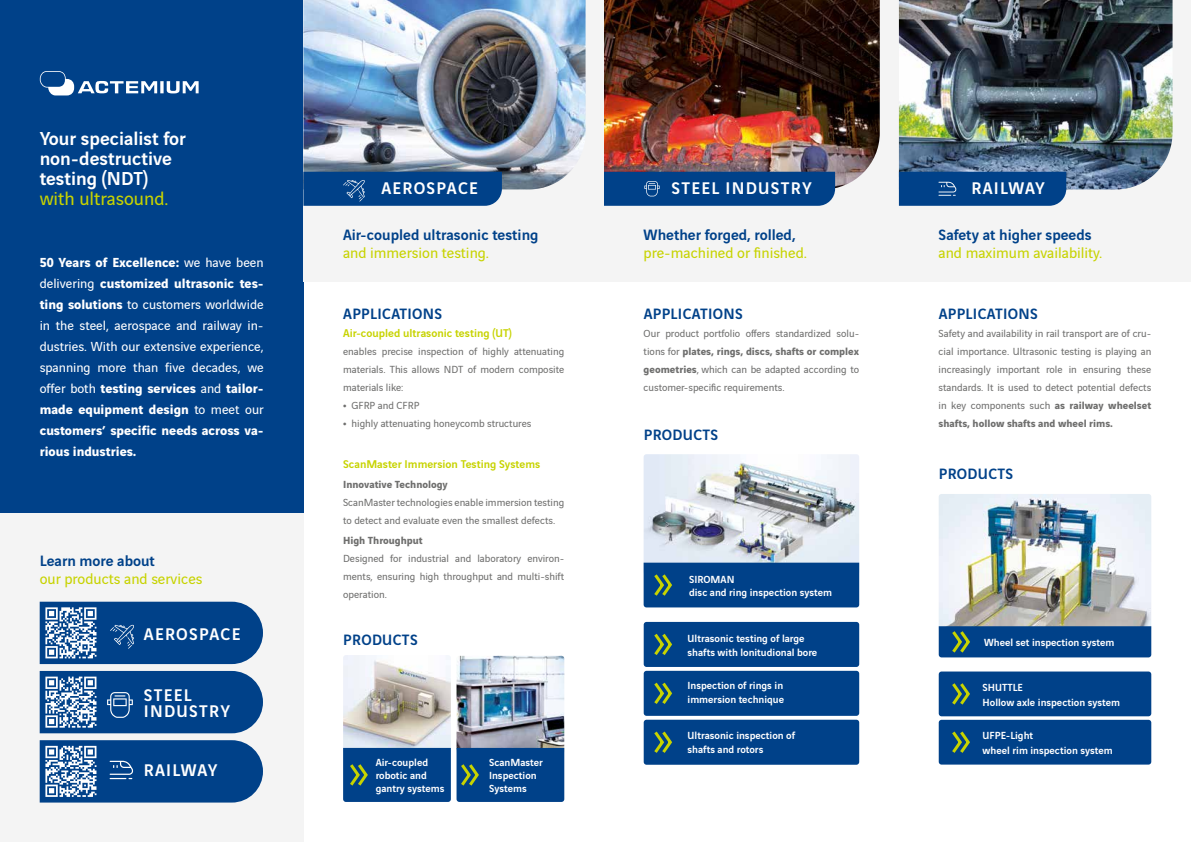
<style>
.page{position:relative;width:1191px;height:842px;background:#fff}
.page>*{position:absolute;margin:0;border:0;box-sizing:border-box;transform-origin:0 0}
.t1{font:500 20px/20px "Vinci Sans";color:#fff}
.t2{font:20px "Vinci Sans";color:#c7d300}
.t3{font:500 18px/16px "Vinci Sans";letter-spacing:.07em;color:#fff}
.t4{font:16px "Vinci Sans";color:#c7d300}
.t5{font:500 16px "Vinci Sans";color:#004189}
.t6{font:500 16px "Vinci Sans";letter-spacing:.02em;color:#004189}
.t7{font:14px/21px "Vinci Sans";color:#fff;text-align:justify}
.t8{font:500 12px "Vinci Sans";color:#c7d300}
.t9{font:11px/18px "Vinci Sans";color:#6f6f6e;text-align:justify}
.t10{font:500 11px/13px "Vinci Sans";color:#fff}
.t11{font:700 11px "Vinci Sans";color:#6f6f6e}
.s1{font-weight:700}
.s2{font-weight:700;font-size:13px}
</style>
<div class="page">
<div style="left:0;top:0;width:303px;height:842px;background:#004189"></div>
<div style="left:0;top:513px;width:304px;height:329px;background:#f4f4f4"></div>
<div style="left:303px;top:0;width:888px;height:281px;background:#f4f4f4"></div>
<img style="left:303px;top:0;width:282px;height:189px">
<img style="left:604px;top:0;width:275px;height:189px">
<img style="left:899px;top:0;width:273px;height:189px">
<svg style="left:303px;top:172px;width:199px;height:34px;background:#07468c"></svg>
<div style="left:899px;top:172px;width:167px;height:34px;background:#004189"></div>
<div style="left:604px;top:172px;width:231px;height:34px;background:#004189"></div>
<div style="left:643px;top:622px;width:216px;height:45px;background:#004189;border-radius:3px"></div>
<div style="left:938px;top:720px;width:213px;height:45px;background:#004189;border-radius:3px"></div>
<div style="left:938px;top:671px;width:213px;height:45px;background:#004189;border-radius:3px"></div>
<div style="left:643px;top:671px;width:216px;height:45px;background:#004189;border-radius:3px"></div>
<div style="left:643px;top:720px;width:216px;height:45px;background:#004189;border-radius:3px"></div>
<img style="left:643px;top:454px;width:216px;height:109px">
<img style="left:939px;top:494px;width:212px;height:132px">
<img style="left:343px;top:655px;width:108px;height:93px">
<svg style="left:654px;top:633px;width:18px;height:22px"></svg>
<svg style="left:952px;top:683px;width:18px;height:22px"></svg>
<svg style="left:952px;top:731px;width:18px;height:22px"></svg>
<svg style="left:654px;top:682px;width:18px;height:22px"></svg>
<svg style="left:654px;top:731px;width:18px;height:22px"></svg>
<svg style="left:40px;top:71px;width:159px;height:24px"></svg>
<div style="left:643px;top:563px;width:216px;height:44px;background:#004189"></div>
<div style="left:938px;top:626px;width:213px;height:31px;background:#004189"></div>
<img style="left:456px;top:656px;width:108px;height:92px">
<svg style="left:40px;top:740px;width:223px;height:62px;background:#235b99"></svg>
<svg style="left:40px;top:602px;width:223px;height:62px;background:#225a98"></svg>
<svg style="left:40px;top:671px;width:223px;height:62px;background:#235b99"></svg>
<svg style="left:343px;top:748px;width:221px;height:54px;background:#0b4988"></svg>
<h1 class="t1" style="left:40px;top:127px;width:148px">Your specialist for non-destructive testing (NDT)</h1>
<h1 class="t2" style="left:40px;top:184px;width:130px">with ultrasound.</h1>
<p class="t7" style="left:40px;top:251px;width:225px"><span class="s1">50 Years of Excellence:</span> we have been delivering <span class="s1">customized ultrasonic tes&shy;ting solutions</span> to customers worldwide in the steel, aerospace and railway in&shy;dustries. With our extensive experience, spanning more than five decades, we offer both <span class="s1">testing services</span> and <span class="s1">tailor&shy;made equipment design</span> to meet our <span class="s1">customers’ specific needs across va&shy;rious industries.</span></p>
<h3 class="t5" style="left:40px;top:548px;width:117px">Learn more about</h3>
<h3 class="t4" style="left:40px;top:567px;width:164px">our products and services</h3>
<h2 class="t3" style="left:144px;top:625px;width:98px">AEROSPACE</h2>
<h2 class="t3" style="left:144px;top:685px;width:88px">STEEL<br>INDUSTRY</h2>
<h2 class="t3" style="left:381px;top:179px;width:98px">AEROSPACE</h2>
<h2 class="t3" style="left:671px;top:179px;width:142px">STEEL INDUSTRY</h2>
<h2 class="t3" style="left:971px;top:179px;width:75px">RAILWAY</h2>
<h3 class="t5" style="left:343px;top:222px;width:197px">Air-coupled ultrasonic testing</h3>
<h3 class="t4" style="left:343px;top:240px;width:147px">and immersion testing.</h3>
<h3 class="t6" style="left:343px;top:302px;width:100px">APPLICATIONS</h3>
<p class="t8" style="left:343px;top:324px;width:170px">Air-coupled ultrasonic testing (UT)</p>
<p class="t9" style="left:343px;top:342px;width:223px">enables precise inspection of highly attenuating materials. This allows NDT of modern composite materials like:</p>
<p class="t9" style="left:343px;top:396px;width:78px"><span class="s2">•</span> GFRP and CFRP</p>
<p class="t9" style="left:343px;top:414px;width:190px"><span class="s2">•</span> highly attenuating honeycomb structures</p>
<p class="t8" style="left:343px;top:454px;width:199px">ScanMaster Immersion Testing Systems</p>
<p class="t11" style="left:343px;top:475px;width:106px">Innovative Technology</p>
<p class="t9" style="left:343px;top:492px;width:223px">ScanMaster technologies enable immersion testing to detect and evaluate even the smallest defects.</p>
<p class="t11" style="left:343px;top:531px;width:81px">High Throughput</p>
<p class="t9" style="left:343px;top:548px;width:223px">Designed for industrial and laboratory environ&shy;ments, ensuring high throughput and multi-shift operation.</p>
<h3 class="t5" style="left:643px;top:222px;width:153px">Whether forged, rolled,</h3>
<h3 class="t4" style="left:643px;top:240px;width:165px">pre-machined or finished.</h3>
<h3 class="t6" style="left:644px;top:302px;width:100px">APPLICATIONS</h3>
<p class="t9" style="left:643px;top:324px;width:217px">Our product portfolio offers standardized solu&shy;tions for <span class="s1">plates, rings, discs, shafts or complex geometries</span>, which can be adapted according to customer-specific requirements.</p>
<h3 class="t6" style="left:644px;top:422px;width:76px">PRODUCTS</h3>
<p class="t10" style="left:689px;top:571px;width:144px">SIROMAN<br>disc and ring inspection system</p>
<h3 class="t6" style="left:343px;top:627px;width:76px">PRODUCTS</h3>
<p class="t10" style="left:687px;top:630px;width:131px;line-height:14px">Ultrasonic testing of large shafts with lonitudional bore</p>
<p class="t10" style="left:687px;top:678px;width:98px;line-height:14px">Inspection of rings in immersion technique</p>
<p class="t10" style="left:687px;top:727px;width:109px;line-height:14px">Ultrasonic inspection of shafts and rotors</p>
<h3 class="t5" style="left:938px;top:222px;width:155px">Safety at higher speeds</h3>
<h3 class="t4" style="left:938px;top:240px;width:165px">and maximum availability.</h3>
<h3 class="t6" style="left:938px;top:302px;width:100px">APPLICATIONS</h3>
<p class="t9" style="left:938px;top:324px;width:214px">Safety and availability in rail transport are of cru&shy;cial importance. Ultrasonic testing is playing an increasingly important role in ensuring these standards. It is used to detect potential defects in key components such <span class="s1">as railway wheelset shafts, hollow shafts and wheel rims.</span></p>
<h3 class="t6" style="left:939px;top:461px;width:76px">PRODUCTS</h3>
<p class="t10" style="left:984px;top:635px;width:132px">Wheel set inspection system</p>
<p class="t10" style="left:982px;top:679px;width:139px;line-height:14.8px">SHUTTLE<br>Hollow axle inspection system</p>
<p class="t10" style="left:982px;top:727px;width:132px;line-height:14.8px">UFPE-Light<br>wheel rim inspection system</p>
<p class="t10" style="left:376px;top:755px;width:70px">Air-coupled robotic and gantry systems</p>
<h2 class="t3" style="left:144px;top:761px;width:75px">RAILWAY</h2>
<p class="t10" style="left:489px;top:755px;width:55px">ScanMaster<br>Inspection<br>Systems</p>
</div>
